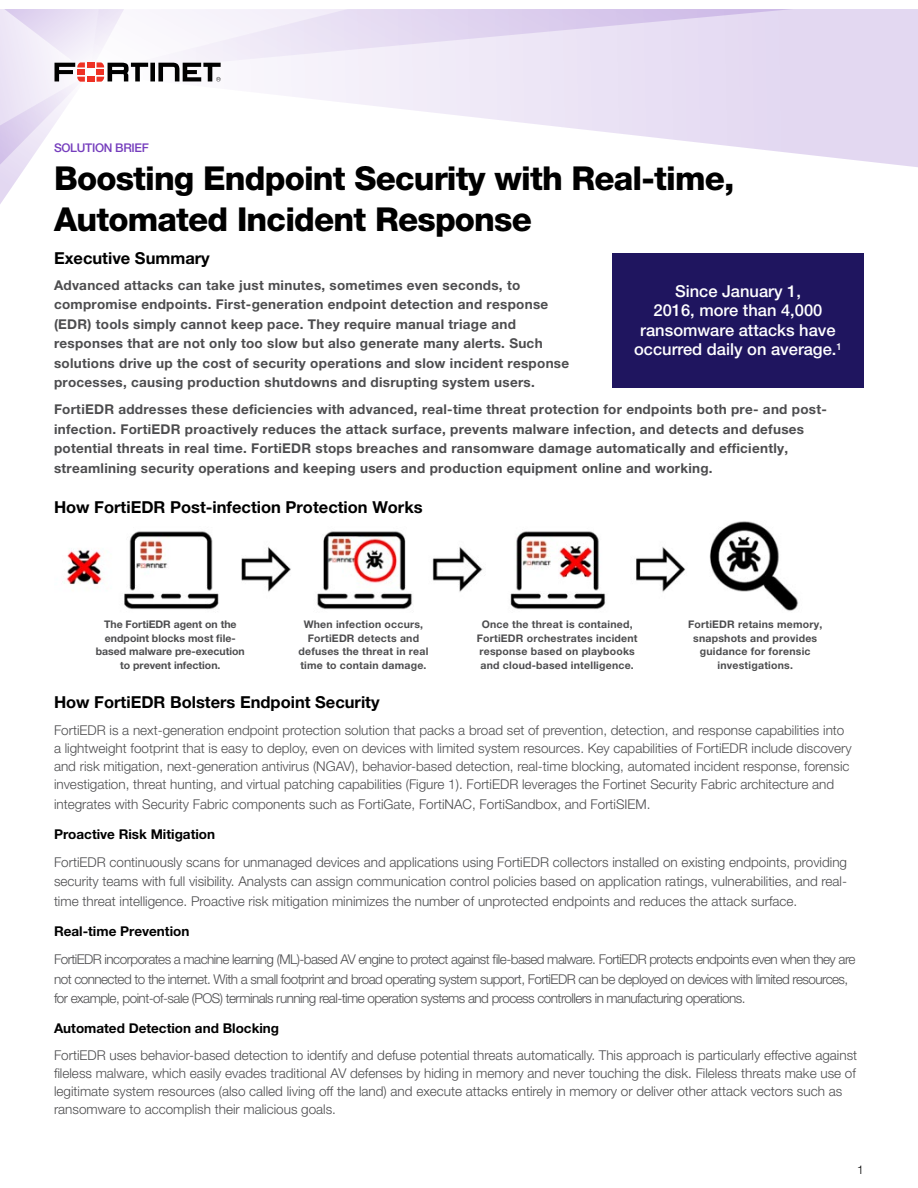
<style>
.page{position:relative;width:918px;height:1188px;background:#fff}
.page>*{position:absolute;margin:0;border:0;box-sizing:border-box;transform-origin:0 0}
.t1{font:800 33px/40.5px "Helvetica Neue LT Pro";letter-spacing:-.025em;color:#000}
.t2{font:700 16.5px "Helvetica Neue LT Pro";color:#000}
.t3{font:500 16.5px/19.5px "Helvetica Neue LT Pro";color:#fff;text-align:center}
.t4{font:300 13.5px/18px "Helvetica Neue LT Pro";color:#4d4d4f}
.t5{font:700 13.5px/19.5px "Helvetica Neue LT Pro";letter-spacing:.02em;color:#4d4d4f}
.t6{font:300 13.5px/19.5px "Helvetica Neue LT Pro";letter-spacing:-.04em;color:#4d4d4f}
.t7{font:700 13.5px "Helvetica Neue LT Pro";color:#000}
.t8{font:500 12px "Helvetica Neue LT Pro";letter-spacing:-.025em;color:#753dbd}
.t9{font:300 12px "Helvetica Neue LT Pro";color:#000}
.t10{font:700 10.5px/13.5px "Helvetica Neue LT Pro";letter-spacing:.02em;color:#4d4d4f;text-align:center}
.t11{font:700 10.5px/13.5px "Helvetica Neue LT Pro";color:#4d4d4f;text-align:center}
</style>
<div class="page">
<svg style="left:278px;top:9px;width:640px;height:158px"></svg>
<svg style="left:221px;top:9px;width:572px;height:65px"></svg>
<svg style="left:0;top:9px;width:221px;height:195px"></svg>
<div style="left:612px;top:253px;width:252px;height:134px;background:#1f155f"></div>
<hr style="left:242px;top:40px;width:1px;height:64px;background:#000">
<div style="left:263px;top:52px;width:128px;height:39px;background:#f5f1fa"></div>
<img style="left:64px;top:521px;width:734px;height:90px">
<p class="t8" style="left:54px;top:141px;width:97px">SOLUTION BRIEF</p>
<h1 class="t1" style="left:54px;top:158px;width:682px">Boosting Endpoint Security with Real-time,<br>Automated Incident Response</h1>
<p class="t2" style="left:54px;top:248px;width:157px">Executive Summary</p>
<p class="t5" style="left:54px;top:275px;width:517px">Advanced attacks can take just minutes, sometimes even seconds, to compromise endpoints. First-generation endpoint detection and response (EDR) tools simply cannot keep pace. They require manual triage and responses that are not only too slow but also generate many alerts. Such solutions drive up the cost of security operations and slow incident response processes, causing production shutdowns and disrupting system users.</p>
<p class="t3" style="left:634px;top:281px;width:209px">Since January 1,<br>2016, more than 4,000 ransomware attacks have occurred daily on average.<sup>1</sup></p>
<p class="t5" style="left:54px;top:400px;width:774px">FortiEDR addresses these deficiencies with advanced, real-time threat protection for endpoints both pre- and post&shy;infection. FortiEDR proactively reduces the attack surface, prevents malware infection, and detects and defuses potential threats in real time. FortiEDR stops breaches and ransomware damage automatically and efficiently, streamlining security operations and keeping users and production equipment online and working.</p>
<p class="t2" style="left:54px;top:497px;width:370px">How FortiEDR Post-infection Protection Works</p>
<p class="t11" style="left:96px;top:617px;width:151px">The FortiEDR agent on the endpoint blocks most file&shy;based malware pre-execution to prevent infection.</p>
<p class="t10" style="left:299px;top:617px;width:131px">When infection occurs,<br>FortiEDR detects and defuses the threat in real time to contain damage.</p>
<p class="t10" style="left:477px;top:617px;width:162px">Once the threat is contained,<br>FortiEDR orchestrates incident response based on playbooks and cloud-based intelligence.</p>
<p class="t10" style="left:688px;top:617px;width:136px">FortiEDR retains memory, snapshots and provides guidance for forensic investigations.</p>
<p class="t2" style="left:54px;top:692px;width:327px">How FortiEDR Bolsters Endpoint Security</p>
<p class="t4" style="left:54px;top:721px;width:799px">FortiEDR is a next-generation endpoint protection solution that packs a broad set of prevention, detection, and response capabilities into a lightweight footprint that is easy to deploy, even on devices with limited system resources. Key capabilities of FortiEDR include discovery and risk mitigation, next-generation antivirus (NGAV), behavior-based detection, real-time blocking, automated incident response, forensic investigation, threat hunting, and virtual patching capabilities (Figure 1). FortiEDR leverages the Fortinet Security Fabric architecture and</p>
<p class="t4" style="left:54px;top:795px;width:598px">integrates with Security Fabric components such as FortiGate, FortiNAC, FortiSandbox, and FortiSIEM.</p>
<p class="t7" style="left:54px;top:825px;width:163px">Proactive Risk Mitigation</p>
<p class="t4" style="left:54px;top:852px;width:795px;line-height:19.5px;text-align:justify">FortiEDR continuously scans for unmanaged devices and applications using FortiEDR collectors installed on existing endpoints, providing security teams with full visibility. Analysts can assign communication control policies based on application ratings, vulnerabilities, and real&shy;time threat intelligence. Proactive risk mitigation minimizes the number of unprotected endpoints and reduces the attack surface.</p>
<p class="t7" style="left:54px;top:923px;width:137px">Real-time Prevention</p>
<p class="t6" style="left:54px;top:949px;width:803px">FortiEDR incorporates a machine learning (ML)-based AV engine to protect against file-based malware. FortiEDR protects endpoints even when they are not connected to the internet. With a small footprint and broad operating system support, FortiEDR can be deployed on devices with limited resources, for example, point-of-sale (POS) terminals running real-time operation systems and process controllers in manufacturing operations.</p>
<p class="t7" style="left:54px;top:1020px;width:227px">Automated Detection and Blocking</p>
<p class="t4" style="left:54px;top:1046px;width:805px">FortiEDR uses behavior-based detection to identify and defuse potential threats automatically. This approach is particularly effective against fileless malware, which easily evades traditional AV defenses by hiding in memory and never touching the disk. Fileless threats make use of legitimate system resources (also called living off the land) and execute attacks entirely in memory or deliver other attack vectors such as ransomware to accomplish their malicious goals.</p>
<p class="t9" style="left:857px;top:1163px;width:8px">1</p>
</div>
